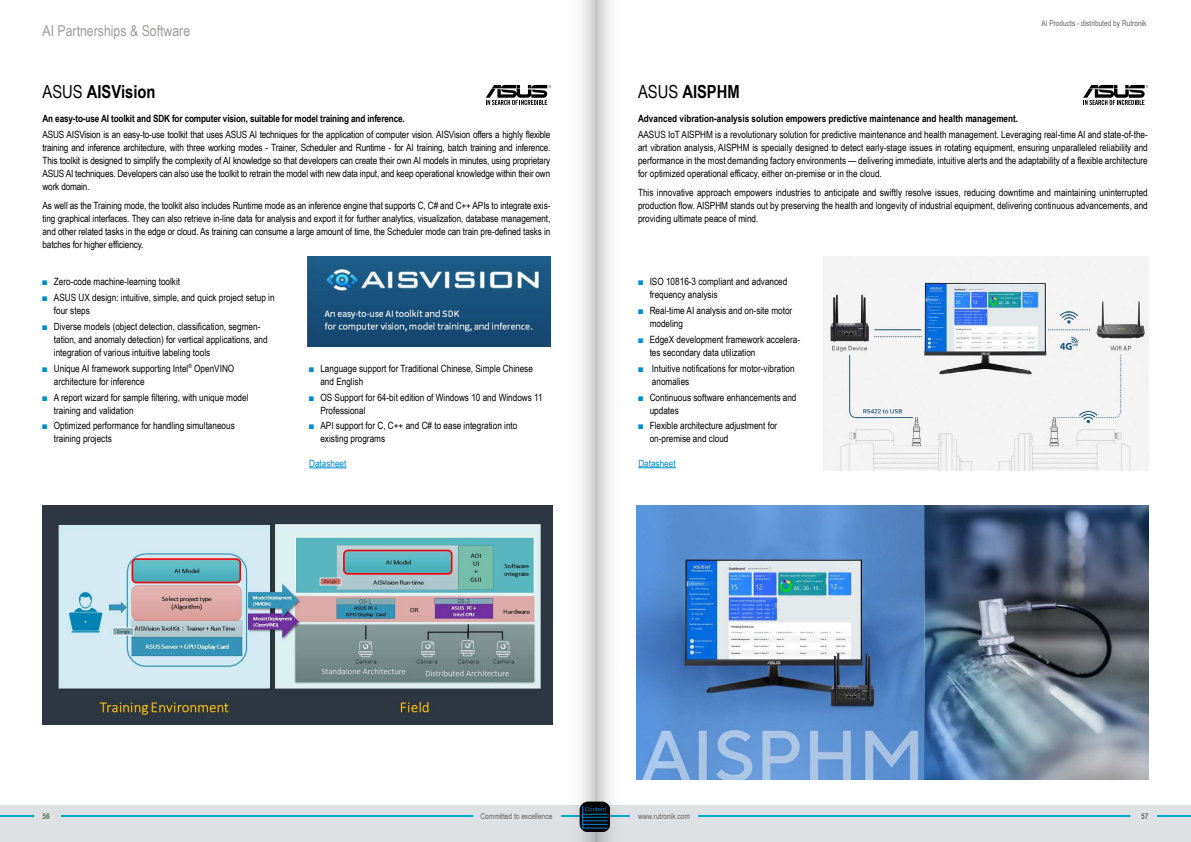
<style>
.page{position:relative;width:1191px;height:842px;background:#fff}
.page>*{position:absolute;margin:0;border:0;box-sizing:border-box;transform-origin:0 0}
.Headline_Major{font:700 18px "Arial Narrow";color:#000}
.Thema{font:15px "Arial Narrow";color:#9d9d9c}
.Fließtext{font:10px/13px "Arial Narrow";color:#000}
.Fließtext_Headline{font:700 10px "Arial Narrow";color:#000}
.Fließtext-2{font:10px "Arial Narrow";color:#008bd2}
.t1{font:8px "Arial Narrow";color:#706f6f}
.t2{font:8px "Arial Narrow";color:#646363}
.t3{font:700 8px "Arial Narrow";color:#706f6f}
.s1{font-weight:400}
.s2{color:#008bd2}
</style>
<div class="page">
<svg style="left:1083px;top:85px;width:65px;height:20px"></svg>
<svg style="left:486px;top:85px;width:65px;height:20px"></svg>
<img style="left:307px;top:256px;width:244px;height:90px">
<hr style="left:638px;top:467px;width:37px;height:1px;background:#008bd2">
<hr style="left:309px;top:467px;width:37px;height:1px;background:#008bd2">
<img style="left:43px;top:506px;width:510px;height:218px">
<img style="left:636px;top:506px;width:512px;height:274px">
<img style="left:823px;top:256px;width:325px;height:214px">
<div style="left:0;top:805px;width:595px;height:37px;background:#dee1e3"></div>
<div style="left:595px;top:805px;width:596px;height:37px;background:#dee1e3"></div>
<hr style="left:61px;top:815px;width:411px;height:1px;background:#00aacf">
<hr style="left:561px;top:815px;width:34px;height:1px;background:#00aacf">
<hr style="left:595px;top:815px;width:34px;height:1px;background:#00aacf">
<hr style="left:698px;top:815px;width:431px;height:1px;background:#00aacf">
<hr style="left:0;top:815px;width:34px;height:1px;background:#00aacf">
<hr style="left:1157px;top:815px;width:34px;height:1px;background:#00aacf">
<svg style="left:567px;top:0;width:57px;height:842px"></svg>
<svg style="left:579px;top:801px;width:31px;height:31px"></svg>
<p class="Thema" style="left:43px;top:20px;width:149px">AI Partnerships &amp; Software</p>
<p class="t2" style="left:1041px;top:17px;width:107px">AI Products - distributed by Rutronik</p>
<p class="Headline_Major" style="left:43px;top:78px;width:114px"><span class="s1">ASUS</span> AISVision</p>
<p class="Headline_Major" style="left:638px;top:78px;width:103px"><span class="s1">ASUS</span> AISPHM</p>
<p class="Fließtext_Headline" style="left:638px;top:111px;width:380px">Advanced vibration-analysis solution empowers predictive maintenance and health management.</p>
<p class="Fließtext" style="left:638px;top:128px;width:511px;text-align:justify">AASUS IoT AISPHM is a revolutionary solution for predictive maintenance and health management. Leveraging real-time AI and state-of-the&shy;art vibration analysis, AISPHM is specially designed to detect early-stage issues in rotating equipment, ensuring unparalleled reliability and performance in the most demanding factory environments — delivering immediate, intuitive alerts and the adaptability of a flexible architecture for optimized operational efficacy, either on-premise or in the cloud.</p>
<p class="Fließtext" style="left:638px;top:185px;width:511px;text-align:justify">This innovative approach empowers industries to anticipate and swiftly resolve issues, reducing downtime and maintaining uninterrupted production flow. AISPHM stands out by preserving the health and longevity of industrial equipment, delivering continuous advancements, and providing ultimate peace of mind.</p>
<p class="Fließtext_Headline" style="left:43px;top:111px;width:362px">An easy-to-use AI toolkit and SDK for computer vision, suitable for model training and inference.</p>
<p class="Fließtext" style="left:43px;top:128px;width:509px;text-align:justify">ASUS AISVision is an easy-to-use toolkit that uses ASUS AI techniques for the application of computer vision. AISVision offers a highly flexible training and inference architecture, with three working modes - Trainer, Scheduler and Runtime - for AI training, batch training and inference.<br>This toolkit is designed to simplify the complexity of AI knowledge so that developers can create their own AI models in minutes, using proprietary ASUS AI techniques. Developers can also use the toolkit to retrain the model with new data input, and keep operational knowledge within their own work domain.</p>
<p class="Fließtext" style="left:43px;top:198px;width:509px;text-align:justify">As well as the Training mode, the toolkit also includes Runtime mode as an inference engine that supports C, C# and C++ APIs to integrate exis&shy;ting graphical interfaces. They can also retrieve in-line data for analysis and export it for further analytics, visualization, database management, and other related tasks in the edge or cloud. As training can consume a large amount of time, the Scheduler mode can train pre-defined tasks in batches for higher efficiency.</p>
<p class="Fließtext" style="left:43px;top:275px;width:139px"><span class="s2">■</span> Zero-code machine-learning toolkit</p>
<p class="Fließtext" style="left:54px;top:291px;width:222px;text-indent:-11px"><span class="s2">■</span> ASUS UX design: intuitive, simple, and quick project setup in four steps</p>
<p class="Fließtext" style="left:54px;top:319px;width:215px;text-indent:-11px"><span class="s2">■</span> Diverse models (object detection, classification, segmen&shy;tation, and anomaly detection) for vertical applications, and integration of various intuitive labeling tools</p>
<p class="Fließtext" style="left:54px;top:361px;width:182px;text-indent:-11px"><span class="s2">■</span> Unique AI framework supporting Intel<sup>®</sup> OpenVINO architecture for inference</p>
<p class="Fließtext" style="left:54px;top:390px;width:196px;text-indent:-11px"><span class="s2">■</span> A report wizard for sample filtering, with unique model training and validation</p>
<p class="Fließtext" style="left:54px;top:419px;width:182px;text-indent:-11px"><span class="s2">■</span> Optimized performance for handling simultaneous training projects</p>
<p class="Fließtext" style="left:320px;top:361px;width:214px;text-indent:-11px"><span class="s2">■</span> Language support for Traditional Chinese, Simple Chinese and English</p>
<p class="Fließtext" style="left:320px;top:390px;width:224px;text-indent:-11px"><span class="s2">■</span> OS Support for 64-bit edition of Windows 10 and Windows 11<br>Professional</p>
<p class="Fließtext" style="left:320px;top:419px;width:198px;text-indent:-11px"><span class="s2">■</span> API support for C, C++ and C# to ease integration into existing programs</p>
<p class="Fließtext-2" style="left:309px;top:456px;width:39px">Datasheet</p>
<p class="Fließtext" style="left:649px;top:275px;width:139px;text-indent:-11px"><span class="s2">■</span> ISO 10816-3 compliant and advanced frequency analysis</p>
<p class="Fließtext" style="left:649px;top:304px;width:144px;text-indent:-11px"><span class="s2">■</span> Real-time AI analysis and on-site motor modeling</p>
<p class="Fließtext" style="left:649px;top:332px;width:152px;text-indent:-11px"><span class="s2">■</span> EdgeX development framework accelera&shy;tes secondary data utilization</p>
<p class="Fließtext" style="left:652px;top:361px;width:144px;text-indent:-14px"><span class="s2">■</span> Intuitive notifications for motor-vibration anomalies</p>
<p class="Fließtext" style="left:649px;top:390px;width:148px;text-indent:-11px"><span class="s2">■</span> Continuous software enhancements and updates</p>
<p class="Fließtext" style="left:649px;top:419px;width:129px;text-indent:-11px"><span class="s2">■</span> Flexible architecture adjustment for on-premise and cloud</p>
<p class="Fließtext-2" style="left:638px;top:456px;width:39px">Datasheet</p>
<p class="t3" style="left:43px;top:810px;width:9px">56</p>
<p class="t1" style="left:480px;top:810px;width:73px">Committed to excellence</p>
<p class="t1" style="left:638px;top:810px;width:53px">www.rutronik.com</p>
<p class="t3" style="left:1141px;top:810px;width:9px">57</p>
</div>
